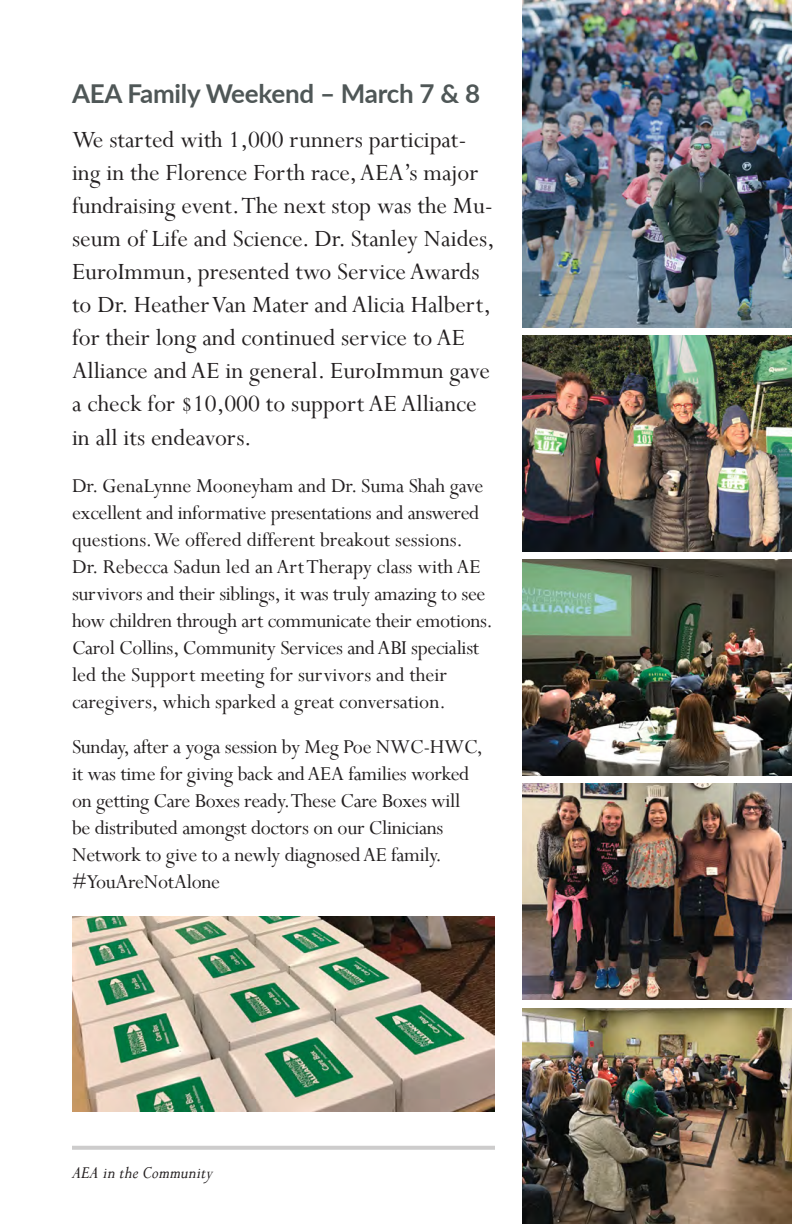
<style>
.page{position:relative;width:792px;height:1224px;background:#fff}
.page>*{position:absolute;margin:0;border:0;box-sizing:border-box;transform-origin:0 0}
.Lead_Text{font:26px/33.2px "Perpetua";color:#231f20}
.Heading_2{font:700 26px "Lato";letter-spacing:-.01em;color:#4f5757}
.Lead_Text-2{font:22px/27px "Perpetua";letter-spacing:-.015em;color:#231f20}
.Right_align_caption{font:italic 19px "Perpetua";color:#231f20}
</style>
<div class="page">
<hr style="left:72px;top:1146px;width:645px;height:4px;background:#cdcccc">
<img style="left:522px;top:0;width:270px;height:328px">
<img style="left:522px;top:560px;width:270px;height:216px">
<img style="left:522px;top:1008px;width:270px;height:216px">
<img style="left:522px;top:336px;width:270px;height:216px">
<img style="left:522px;top:784px;width:270px;height:216px">
<div style="left:495px;top:0;width:27px;height:1224px;background:#fff"></div>
<img style="left:72px;top:917px;width:423px;height:194px">
<p class="Heading_2" style="left:72px;top:74px;width:410px">AEA Family Weekend – March 7 &amp; 8</p>
<p class="Lead_Text" style="left:72px;top:123px;width:424px">We started with 1,000 runners participat&shy;ing in the Florence Forth race, AEA’s major fundraising event. The next stop was the Mu&shy;seum of Life and Science. Dr. Stanley Naides, EuroImmun, presented two Service Awards to Dr. Heather Van Mater and Alicia Halbert, for their long and continued service to AE Alliance and AE in general. EuroImmun gave a check for $10,000 to support AE Alliance in all its endeavors.</p>
<p class="Lead_Text-2" style="left:72px;top:472px;width:422px">Dr. GenaLynne Mooneyham and Dr. Suma Shah gave excellent and informative presentations and answered questions. We offered different breakout sessions.<br>Dr. Rebecca Sadun led an Art Therapy class with AE survivors and their siblings, it was truly amazing to see how children through art communicate their emotions.<br>Carol Collins, Community Services and ABI specialist led the Support meeting for survivors and their caregivers, which sparked a great conversation.</p>
<p class="Lead_Text-2" style="left:72px;top:733px;width:413px">Sunday, after a yoga session by Meg Poe NWC-HWC, it was time for giving back and AEA families worked on getting Care Boxes ready. These Care Boxes will be distributed amongst doctors on our Clinicians Network to give to a newly diagnosed AE family. #YouAreNotAlone</p>
<p class="Right_align_caption" style="left:72px;top:1161px;width:142px">AEA in the Community</p>
</div>
